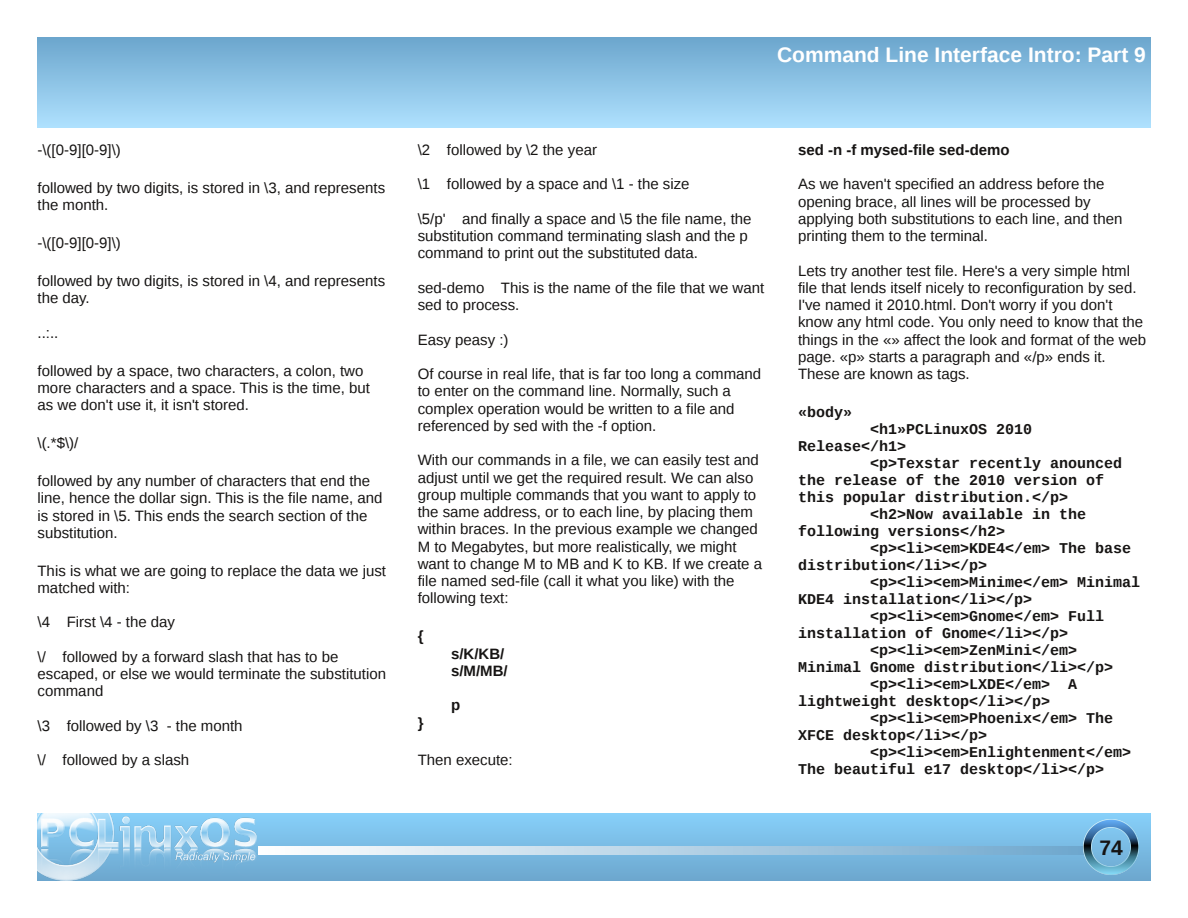
<style>
.page{position:relative;width:1188px;height:918px;background:#fff}
.page>*{position:absolute;margin:0;border:0;box-sizing:border-box;transform-origin:0 0}
.t1{font:700 21px "Liberation Sans";color:#fff}
.t2{font:700 21px "Liberation Sans";color:#161413}
.t3{font:15px/17.2px "Liberation Sans";color:#161413}
.t4{font:700 15px "Liberation Mono";color:#161413}
.t5{font:700 15px/17.2px "Liberation Sans";color:#161413}
</style>
<div class="page">
<div style="left:38px;top:38px;width:1112px;height:90px;background:linear-gradient(to bottom,#6ca6cd,#aee1fe)"></div>
<div style="left:38px;top:813px;width:1112px;height:67px;background:linear-gradient(to bottom,#87d0fa,#6da7ce)"></div>
<svg style="left:258px;top:846px;width:825px;height:9px;background:#b6d3e6"></svg>
<img style="left:1083px;top:819px;width:55px;height:55px">
<img style="left:38px;top:813px;width:218px;height:67px">
<h1 class="t1" style="left:777px;top:42px;width:370px">Command Line Interface Intro: Part 9</h1>
<p class="t3" style="left:38px;top:141px;width:85px">-\([0-9][0-9]\)</p>
<p class="t3" style="left:38px;top:179px;width:349px">followed by two digits, is stored in \3, and represents the month.</p>
<p class="t3" style="left:38px;top:234px;width:85px">-\([0-9][0-9]\)</p>
<p class="t3" style="left:38px;top:272px;width:349px">followed by two digits, is stored in \4, and represents the day.</p>
<p class="t3" style="left:38px;top:324px;width:22px">..:..</p>
<p class="t3" style="left:38px;top:362px;width:334px">followed by a space, two characters, a colon, two more characters and a space. This is the time, but as we don't use it, it isn't stored.</p>
<p class="t3" style="left:38px;top:434px;width:42px">\(.*$\)/</p>
<p class="t3" style="left:38px;top:472px;width:346px">followed by any number of characters that end the line, hence the dollar sign. This is the file name, and is stored in \5. This ends the search section of the substitution.</p>
<p class="t3" style="left:38px;top:562px;width:350px">This is what we are going to replace the data we just matched with:</p>
<p class="t3" style="left:38px;top:614px;width:139px">\4 First \4 - the day</p>
<p class="t3" style="left:38px;top:648px;width:350px">\/ followed by a forward slash that has to be escaped, or else we would terminate the substitution command</p>
<p class="t3" style="left:38px;top:717px;width:207px">\3 followed by \3 - the month</p>
<p class="t3" style="left:38px;top:752px;width:153px">\/ followed by a slash</p>
<p class="t3" style="left:418px;top:141px;width:181px">\2 followed by \2 the year</p>
<p class="t3" style="left:418px;top:176px;width:273px">\1 followed by a space and \1 - the size</p>
<p class="t3" style="left:418px;top:210px;width:335px">\5/p' and finally a space and \5 the file name, the substitution command terminating slash and the p command to print out the substituted data.</p>
<p class="t3" style="left:418px;top:279px;width:348px">sed-demo This is the name of the file that we want sed to process.</p>
<p class="t3" style="left:418px;top:331px;width:92px">Easy peasy :)</p>
<p class="t3" style="left:418px;top:365px;width:345px">Of course in real life, that is far too long a command to enter on the command line. Normally, such a complex operation would be written to a file and referenced by sed with the -f option.</p>
<p class="t3" style="left:418px;top:452px;width:346px">With our commands in a file, we can easily test and adjust until we get the required result. We can also group multiple commands that you want to apply to the same address, or to each line, by placing them within braces. In the previous example we changed M to Megabytes, but more realistically, we might want to change M to MB and K to KB. If we create a file named sed-file (call it what you like) with the following text:</p>
<p class="t5" style="left:418px;top:627px;width:7px">{</p>
<p class="t5" style="left:451px;top:645px;width:58px">s/K/KB/ s/M/MB/</p>
<p class="t5" style="left:451px;top:696px;width:11px">p</p>
<p class="t5" style="left:418px;top:714px;width:7px">}</p>
<p class="t3" style="left:418px;top:752px;width:97px">Then execute:</p>
<p class="t5" style="left:798px;top:141px;width:213px">sed -n -f mysed-file sed-demo</p>
<p class="t3" style="left:798px;top:176px;width:326px">As we haven't specified an address before the opening brace, all lines will be processed by applying both substitutions to each line, and then printing them to the terminal.</p>
<p class="t3" style="left:798px;top:262px;width:350px">Lets try another test file. Here's a very simple html file that lends itself nicely to reconfiguration by sed.<br>I've named it 2010.html. Don't worry if you don't know any html code. You only need to know that the things in the «» affect the look and format of the web page. «p» starts a paragraph and «/p» ends it.<br>These are known as tags.</p>
<p class="t4" style="left:798px;top:403px;width:56px">«body»</p>
<p class="t4" style="left:870px;top:420px;width:164px">&lt;h1»PCLinuxOS 2010</p>
<p class="t4" style="left:798px;top:437px;width:110px">Release&lt;/h1&gt;</p>
<p class="t4" style="left:870px;top:454px;width:254px">&lt;p&gt;Texstar recently anounced</p>
<p class="t4" style="left:798px;top:471px;width:308px">the release of the 2010 version of</p>
<p class="t4" style="left:798px;top:488px;width:272px">this popular distribution.&lt;/p&gt;</p>
<p class="t4" style="left:870px;top:505px;width:218px">&lt;h2&gt;Now available in the</p>
<p class="t4" style="left:798px;top:522px;width:209px">following versions&lt;/h2&gt;</p>
<p class="t4" style="left:870px;top:539px;width:263px">&lt;p&gt;&lt;li&gt;&lt;em&gt;KDE4&lt;/em&gt; The base</p>
<p class="t4" style="left:798px;top:556px;width:191px">distribution&lt;/li&gt;&lt;/p&gt;</p>
<p class="t4" style="left:870px;top:573px;width:272px">&lt;p&gt;&lt;li&gt;&lt;em&gt;Minime&lt;/em&gt; Minimal</p>
<p class="t4" style="left:798px;top:590px;width:236px">KDE4 installation&lt;/li&gt;&lt;/p&gt;</p>
<p class="t4" style="left:870px;top:607px;width:236px">&lt;p&gt;&lt;li&gt;&lt;em&gt;Gnome&lt;/em&gt; Full</p>
<p class="t4" style="left:798px;top:624px;width:272px">installation of Gnome&lt;/li&gt;&lt;/p&gt;</p>
<p class="t4" style="left:870px;top:641px;width:209px">&lt;p&gt;&lt;li&gt;&lt;em&gt;ZenMini&lt;/em&gt;</p>
<p class="t4" style="left:798px;top:658px;width:317px">Minimal Gnome distribution&lt;/li&gt;&lt;/p&gt;</p>
<p class="t4" style="left:870px;top:675px;width:209px">&lt;p&gt;&lt;li&gt;&lt;em&gt;LXDE&lt;/em&gt; A</p>
<p class="t4" style="left:798px;top:692px;width:254px">lightweight desktop&lt;/li&gt;&lt;/p&gt;</p>
<p class="t4" style="left:870px;top:709px;width:245px">&lt;p&gt;&lt;li&gt;&lt;em&gt;Phoenix&lt;/em&gt; The</p>
<p class="t4" style="left:798px;top:726px;width:191px">XFCE desktop&lt;/li&gt;&lt;/p&gt;</p>
<p class="t4" style="left:870px;top:743px;width:263px">&lt;p&gt;&lt;li&gt;&lt;em&gt;Enlightenment&lt;/em&gt;</p>
<p class="t4" style="left:798px;top:760px;width:308px">The beautiful e17 desktop&lt;/li&gt;&lt;/p&gt;</p>
<h1 class="t2" style="left:1100px;top:835px;width:25px">74</h1>
</div>
